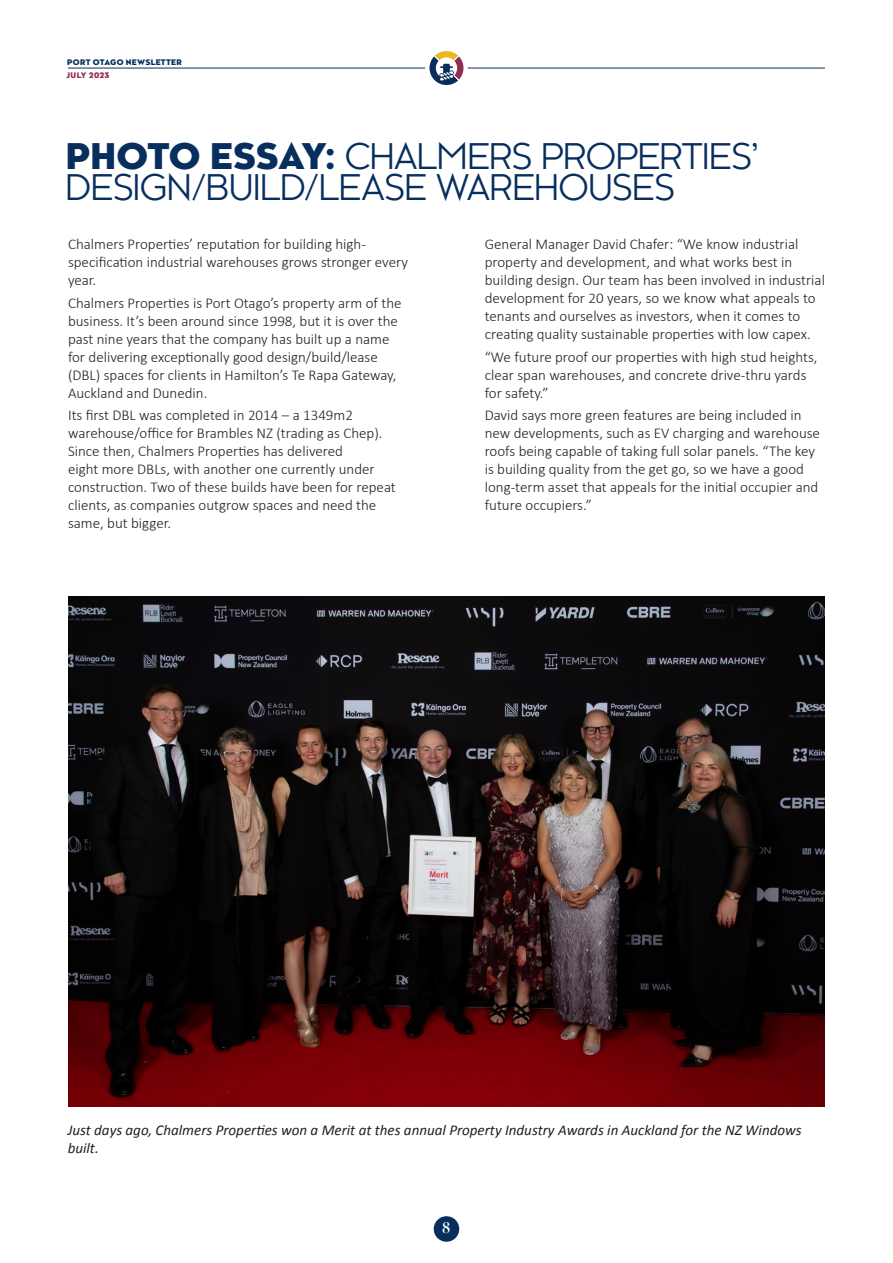
<style>
.page{position:relative;width:893px;height:1263px;background:#fff}
.page>*{position:absolute;margin:0;border:0;box-sizing:border-box;transform-origin:0 0}
.t1{font:34.5px/31.5px "Kessel 105";letter-spacing:-.005em;color:#082e5e}
.Body_Copy{font:300 15px/18px "Calibri";color:#231f20}
.Body_Copy-2{font:italic 15px/18px "Calibri";color:#231f20}
.t2{font:700 15px "Didot";color:#fff}
.t3{font:800 7.5px "Kessel 105";letter-spacing:.035em;color:#082e5e}
.t4{font:800 7.5px "Kessel 105";letter-spacing:.035em;color:#942d53}
.s1{font-weight:800}
</style>
<div class="page">
<div style="left:434px;top:1216px;width:25px;height:26px;background:#082e5e;border-radius:50%"></div>
<hr style="left:68px;top:68px;width:357px;height:1px;background:#082e5e">
<svg style="left:429px;top:51px;width:34px;height:34px"></svg>
<hr style="left:468px;top:68px;width:357px;height:1px;background:#082e5e">
<img style="left:68px;top:596px;width:757px;height:511px">
<p class="t3" style="left:67px;top:58px;width:116px">PORT OTAGO NEWSLETTER</p>
<p class="t4" style="left:66px;top:71px;width:45px">JULY 2023</p>
<p class="t1" style="left:66px;top:141px;width:694px"><span class="s1">PHOTO ESSAY:</span> CHALMERS PROPERTIES’<br>DESIGN/BUILD/LEASE WAREHOUSES</p>
<p class="Body_Copy" style="left:68px;top:235px;width:341px">Chalmers Properties’ reputation for building high&shy;specification industrial warehouses grows stronger every year.</p>
<p class="Body_Copy" style="left:68px;top:293px;width:335px">Chalmers Properties is Port Otago’s property arm of the business. It’s been around since 1998, but it is over the past nine years that the company has built up a name for delivering exceptionally good design/build/lease (DBL) spaces for clients in Hamilton’s Te Rapa Gateway, Auckland and Dunedin.</p>
<p class="Body_Copy" style="left:68px;top:405px;width:329px">Its first DBL was completed in 2014 – a 1349m2 warehouse/office for Brambles NZ (trading as Chep).<br>Since then, Chalmers Properties has delivered<br>eight more DBLs, with another one currently under construction. Two of these builds have been for repeat clients, as companies outgrow spaces and need the same, but bigger.</p>
<p class="Body_Copy" style="left:485px;top:235px;width:342px">General Manager David Chafer: “We know industrial property and development, and what works best in building design. Our team has been involved in industrial development for 20 years, so we know what appeals to tenants and ourselves as investors, when it comes to creating quality sustainable properties with low capex.</p>
<p class="Body_Copy" style="left:485px;top:347px;width:334px">“We future proof our properties with high stud heights, clear span warehouses, and concrete drive-thru yards for safety.”</p>
<p class="Body_Copy" style="left:485px;top:405px;width:337px">David says more green features are being included in new developments, such as EV charging and warehouse roofs being capable of taking full solar panels. “The key is building quality from the get go, so we have a good long-term asset that appeals for the initial occupier and future occupiers.”</p>
<p class="Body_Copy-2" style="left:68px;top:1120px;width:735px">Just days ago, Chalmers Properties won a Merit at thes annual Property Industry Awards in Auckland for the NZ Windows built.</p>
<p class="t2" style="left:442px;top:1218px;width:10px">8</p>
</div>
